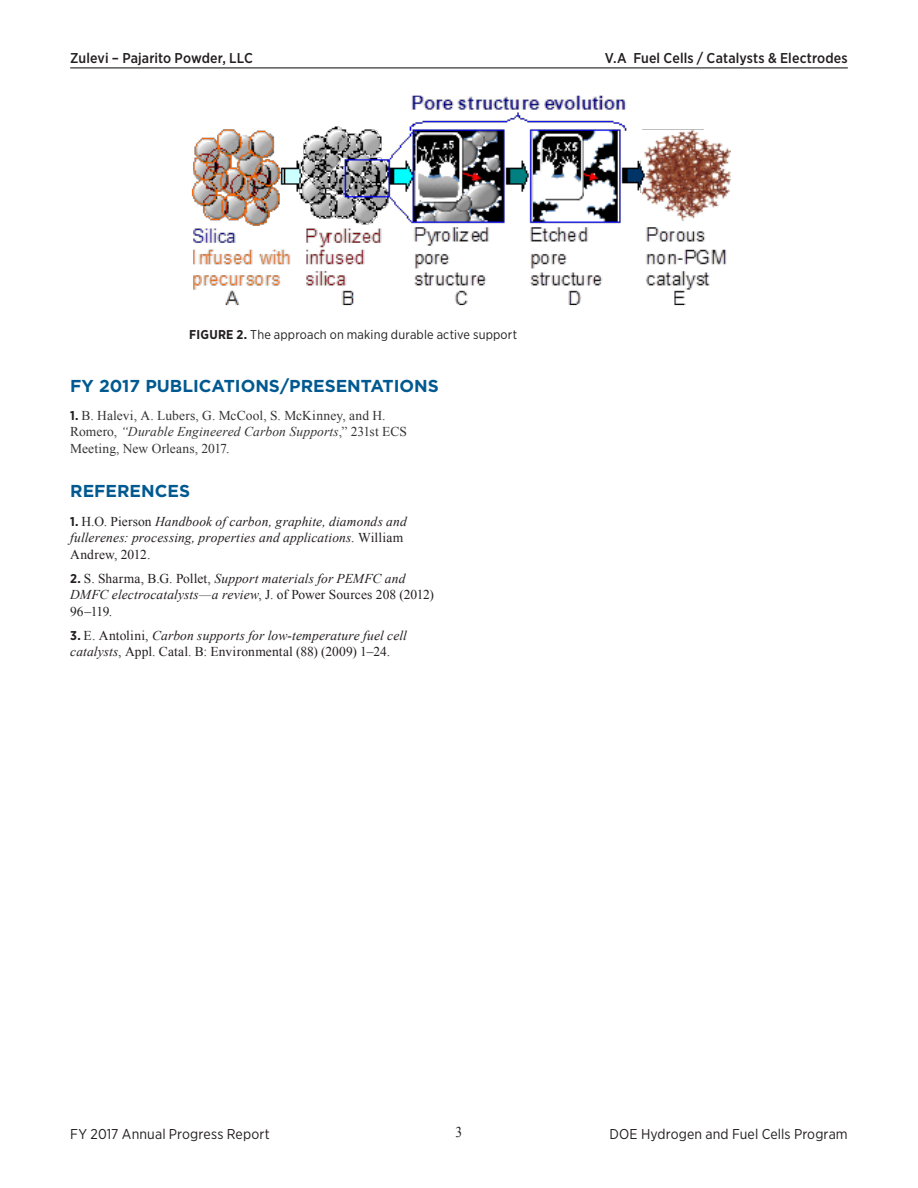
<style>
.page{position:relative;width:918px;height:1188px;background:#fff}
.page>*{position:absolute;margin:0;border:0;box-sizing:border-box;transform-origin:0 0}
._1_Object_Head_Blue{font:700 17.25px "Gotham";color:#005990}
.t1{font:15px "Times New Roman";color:#231f20;scale:.9 1}
.t2{font:500 14.25px "Gotham Narrow";letter-spacing:.01em;color:#231f20}
.t3{font:14.25px "Gotham Narrow";letter-spacing:.01em;color:#231f20}
._1_Reference{font:italic 13.5px/16.5px "Times New Roman";letter-spacing:.01em;color:#231f20}
._1_Reference-2{font:13.5px/16.5px "Times New Roman";letter-spacing:.01em;color:#333}
._1_Reference-3{font:13.5px/16.5px "Times New Roman";letter-spacing:.01em;color:#231f20}
._1_FigureTitle{font:12.75px "Gotham Narrow";letter-spacing:.015em;color:#231f20}
.s1{font-weight:700}
.s2{font-family:"Gotham Narrow";font-weight:700;font-size:12.75px;color:#231f20}
.s3{font-style:italic}
.s4{color:#231f20}
.s5{font-family:"Gotham Narrow";font-weight:700;font-style:normal;font-size:12.75px}
.s6{font-style:normal}
.s7{font-family:"Gotham Narrow";font-weight:700;font-size:12.75px}
</style>
<div class="page">
<hr style="left:70px;top:67px;width:778px;height:1px;background:#231f20">
<img style="left:191px;top:95px;width:539px;height:211px">
<p class="t2" style="left:70px;top:49px;width:184px">Zulevi – Pajarito Powder, LLC</p>
<p class="t2" style="left:605px;top:49px;width:245px">V.A Fuel Cells / Catalysts &amp; Electrodes</p>
<p class="_1_FigureTitle" style="left:189px;top:327px;width:329px"><span class="s1">FIGURE 2.</span> The approach on making durable active support</p>
<p class="_1_Object_Head_Blue" style="left:70px;top:374px;width:370px">FY 2017 PUBLICATIONS/PRESENTATIONS</p>
<p class="_1_Reference-2" style="left:70px;top:407px;width:338px"><span class="s2">1.</span> B. Halevi, A. Lubers, G. McCool, S. McKinney, and H.<br>Romero, <span class="s3">“Durable Engineered Carbon Supports</span>,” 231st ECS<br>Meeting, New Orleans, 2017<span class="s4">.</span></p>
<p class="_1_Object_Head_Blue" style="left:70px;top:480px;width:121px">REFERENCES</p>
<p class="_1_Reference" style="left:70px;top:513px;width:338px"><span class="s5">1.</span> <span class="s6">H.O. Pierson</span> Handbook of carbon, graphite, diamonds and fullerenes: processing, properties and applications<span class="s6">. William<br>Andrew, 2012.</span></p>
<p class="_1_Reference" style="left:70px;top:570px;width:365px"><span class="s5">2.</span> <span class="s6">S. Sharma, B.G. Pollet,</span> Support materials for PEMFC and<br>DMFC electrocatalysts—a review<span class="s6">, J. of Power Sources 208 (2012)<br>96–119.</span></p>
<p class="_1_Reference-3" style="left:70px;top:627px;width:338px"><span class="s7">3.</span> E. Antolini, <span class="s3">Carbon supports for low-temperature fuel cell catalysts</span>, Appl. Catal. B: Environmental (88) (2009) 1–24.</p>
<p class="t3" style="left:70px;top:1125px;width:201px">FY 2017 Annual Progress Report</p>
<p class="t1" style="left:456px;top:1122px;width:9px">3</p>
<p class="t3" style="left:610px;top:1125px;width:240px">DOE Hydrogen and Fuel Cells Program</p>
</div>
